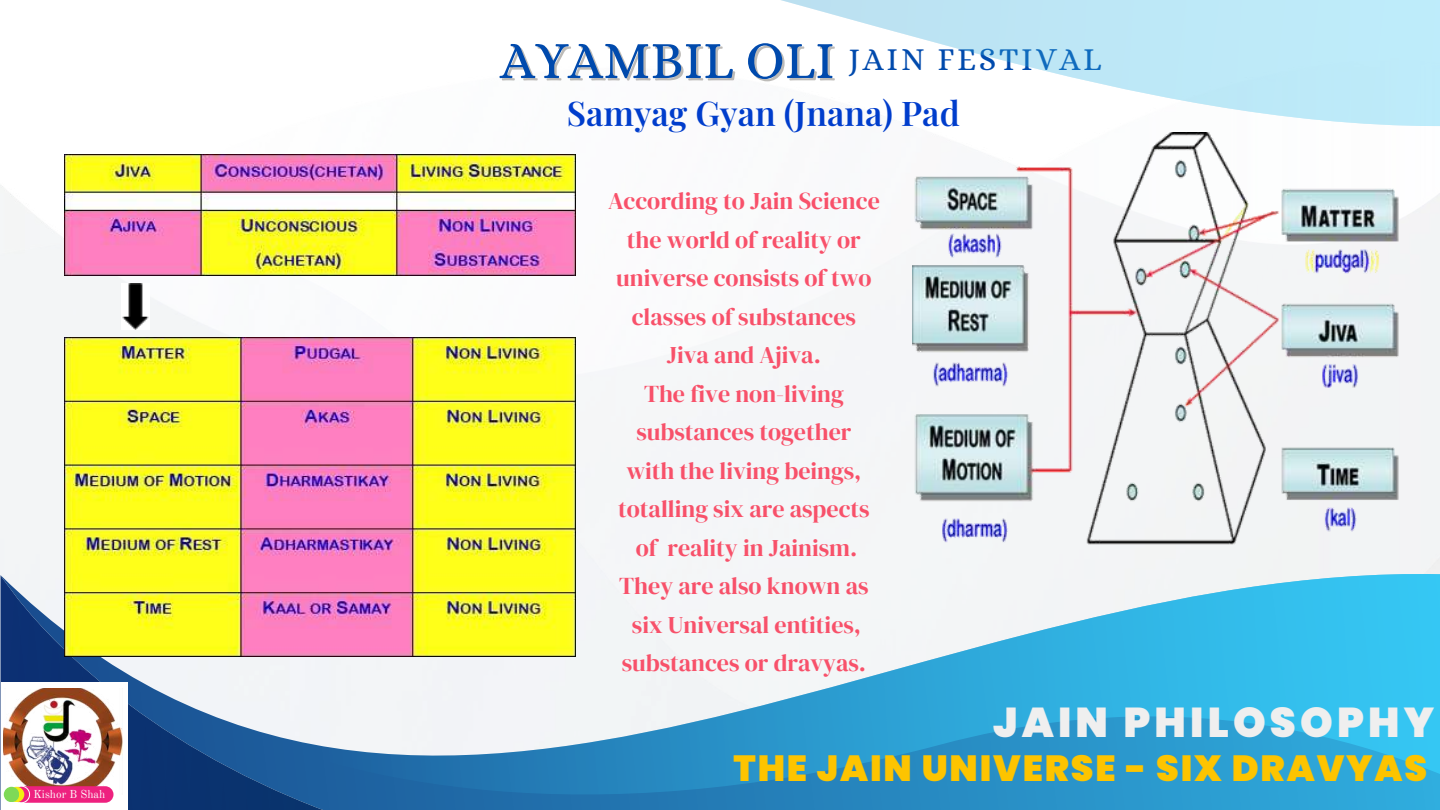
<style>
.page{position:relative;width:1440px;height:810px;background:#fff}
.page>*{position:absolute;margin:0;border:0;box-sizing:border-box;transform-origin:0 0}
.t1{font:900 41.6px "Poppins";letter-spacing:.1em;color:#efefef}
.t2{font:900 36.3px "Poppins";letter-spacing:.05em;color:#fdc400}
.t3{font:600 34px "Playfair Display";color:#003dcc}
.t4{font:32.2px "Alice";letter-spacing:.085em;color:#004aad}
.t5{font:24px/38.5px "DM Serif Display";color:#f8516a;text-align:center}
.t6{font:11.3px "Old Standard";color:#fefefe}
.s1{font-size:53.4px}
</style>
<div class="page">
<div style="left:0;top:154px;width:1440px;height:656px;background:#f5f6f8"></div>
<img style="left:912px;top:154px;width:488px;height:395px">
<svg style="left:1px;top:552px;width:1439px;height:258px;fill:#35c4f1"></svg>
<svg style="left:1px;top:575px;width:1234px;height:235px"></svg>
<img style="left:65px;top:338px;width:511px;height:318px">
<img style="left:65px;top:154px;width:511px;height:121px">
<img style="left:121px;top:283px;width:28px;height:47px">
<div style="left:1px;top:682px;width:127px;height:128px;background:#fff"></div>
<img style="left:4px;top:688px;width:118px;height:104px">
<div style="left:13px;top:786px;width:101px;height:17px;background:#ee217f;border-radius:8px"></div>
<svg style="left:13px;top:786px;width:17px;height:17px"></svg>
<div style="left:9px;top:787px;width:15px;height:15px;background:#f2ee11;border-radius:50%"></div>
<div style="left:4px;top:787px;width:15px;height:15px;background:#7ed957;border-radius:50%"></div>
<svg style="left:1151px;top:0;width:289px;height:151px;fill:#beebf9"></svg>
<svg style="left:781px;top:0;width:449px;height:125px"></svg>
<p class="t6" style="left:33px;top:787px;width:74px">Kishor B Shah</p>
<h3 class="t4" style="left:500px;top:41px;width:603px"><span class="s1">AYAMBIL OLI</span> JAIN FESTIVAL</h3>
<h3 class="t3" style="left:567px;top:89px;width:394px">Samyag Gyan (Jnana) Pad</h3>
<p class="t5" style="left:608px;top:181px;width:273px">According to Jain Science the world of reality or universe consists of two classes of substances<br>Jiva and Ajiva.<br>The five non-living substances together<br>with the living beings, totalling six are aspects of reality in Jainism.<br>They are also known as six Universal entities, substances or dravyas.</p>
<h1 class="t1" style="left:993px;top:694px;width:443px">JAIN PHILOSOPHY</h1>
<h2 class="t2" style="left:734px;top:743px;width:695px">THE JAIN UNIVERSE - SIX DRAVYAS</h2>
</div>
